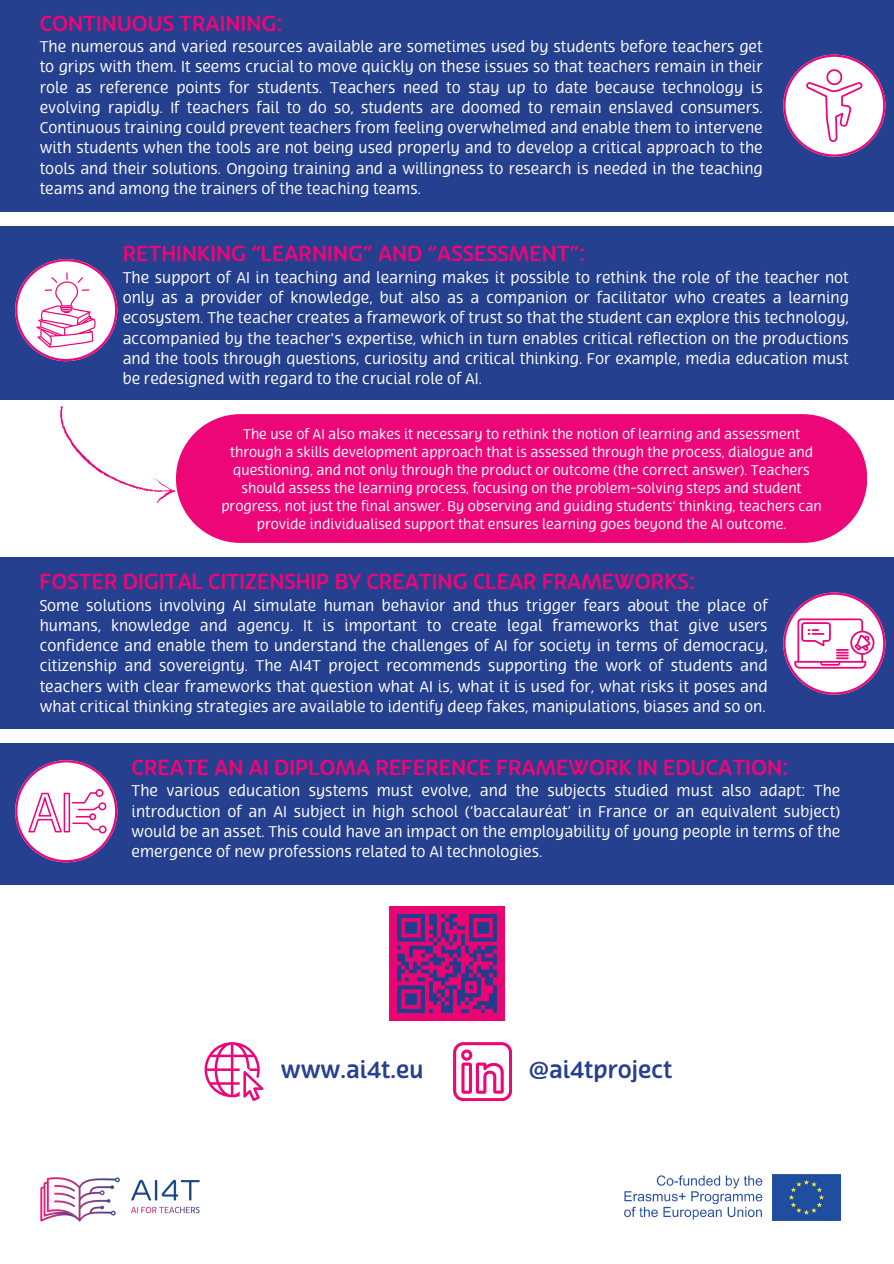
<style>
.page{position:relative;width:894px;height:1264px;background:#fff}
.page>*{position:absolute;margin:0;border:0;box-sizing:border-box;transform-origin:0 0}
.t1{font:22.5px "Terfens Bo";color:#25408f}
.t2{font:21px "Terfens Bo";color:#ed0677}
.t3{font:15px/20.2px "Terfens Re";color:#fff;text-align:justify}
.t4{font:13.5px/18px "Terfens Re";color:#fff;text-align:center}
</style>
<div class="page">
<div style="left:0;top:0;width:893px;height:211px;background:#25408f"></div>
<div style="left:0;top:226px;width:893px;height:173px;background:#25408f"></div>
<svg style="left:15px;top:259px;width:102px;height:102px"></svg>
<div style="left:176px;top:414px;width:690px;height:129px;background:#ed0677;border-radius:64px"></div>
<svg style="left:46px;top:399px;width:130px;height:105px"></svg>
<img style="left:624px;top:1174px;width:215px;height:46px">
<img style="left:40px;top:1177px;width:160px;height:45px">
<svg style="left:783px;top:55px;width:102px;height:102px"></svg>
<svg style="left:204px;top:1042px;width:59px;height:58px"></svg>
<svg style="left:453px;top:1042px;width:58px;height:58px"></svg>
<div style="left:0;top:557px;width:893px;height:171px;background:#25408f"></div>
<svg style="left:783px;top:592px;width:102px;height:102px"></svg>
<div style="left:0;top:743px;width:893px;height:141px;background:#25408f"></div>
<svg style="left:15px;top:760px;width:102px;height:102px"></svg>
<img style="left:389px;top:906px;width:115px;height:114px">
<p class="t2" style="left:40px;top:12px;width:245px">CONTINUOUS TRAINING:</p>
<p class="t3" style="left:40px;top:37px;width:724px">The numerous and varied resources available are sometimes used by students before teachers get to grips with them. It seems crucial to move quickly on these issues so that teachers remain in their role as reference points for students. Teachers need to stay up to date because technology is evolving rapidly. If teachers fail to do so, students are doomed to remain enslaved consumers.<br>Continuous training could prevent teachers from feeling overwhelmed and enable them to intervene with students when the tools are not being used properly and to develop a critical approach to the tools and their solutions. Ongoing training and a willingness to research is needed in the teaching teams and among the trainers of the teaching teams.</p>
<p class="t2" style="left:123px;top:242px;width:465px">RETHINKING “LEARNING” AND “ASSESSMENT”:</p>
<p class="t3" style="left:123px;top:268px;width:727px">The support of AI in teaching and learning makes it possible to rethink the role of the teacher not only as a provider of knowledge, but also as a companion or facilitator who creates a learning ecosystem. The teacher creates a framework of trust so that the student can explore this technology, accompanied by the teacher's expertise, which in turn enables critical reflection on the productions and the tools through questions, curiosity and critical thinking. For example, media education must be redesigned with regard to the crucial role of AI.</p>
<p class="t4" style="left:221px;top:425px;width:601px">The use of AI also makes it necessary to rethink the notion of learning and assessment through a skills development approach that is assessed through the process, dialogue and questioning, and not only through the product or outcome (the correct answer). Teachers should assess the learning process, focusing on the problem-solving steps and student progress, not just the final answer. By observing and guiding students' thinking, teachers can provide individualised support that ensures learning goes beyond the AI outcome.</p>
<p class="t2" style="left:40px;top:570px;width:657px">FOSTER DIGITAL CITIZENSHIP BY CREATING CLEAR FRAMEWORKS:</p>
<p class="t3" style="left:40px;top:595px;width:729px">Some solutions involving AI simulate human behavior and thus trigger fears about the place of humans, knowledge and agency. It is important to create legal frameworks that give users confidence and enable them to understand the challenges of AI for society in terms of democracy, citizenship and sovereignty. The AI4T project recommends supporting the work of students and teachers with clear frameworks that question what AI is, what it is used for, what risks it poses and what critical thinking strategies are available to identify deep fakes, manipulations, biases and so on.</p>
<p class="t2" style="left:131px;top:756px;width:658px">CREATE AN AI DIPLOMA REFERENCE FRAMEWORK IN EDUCATION:</p>
<p class="t3" style="left:131px;top:781px;width:710px">The various education systems must evolve, and the subjects studied must also adapt: The introduction of an AI subject in high school (‘baccalauréat’ in France or an equivalent subject) would be an asset. This could have an impact on the employability of young people in terms of the emergence of new professions related to AI technologies.</p>
<p class="t1" style="left:281px;top:1058px;width:144px">www.ai4t.eu</p>
<p class="t1" style="left:528px;top:1058px;width:145px">@ai4tproject</p>
</div>
